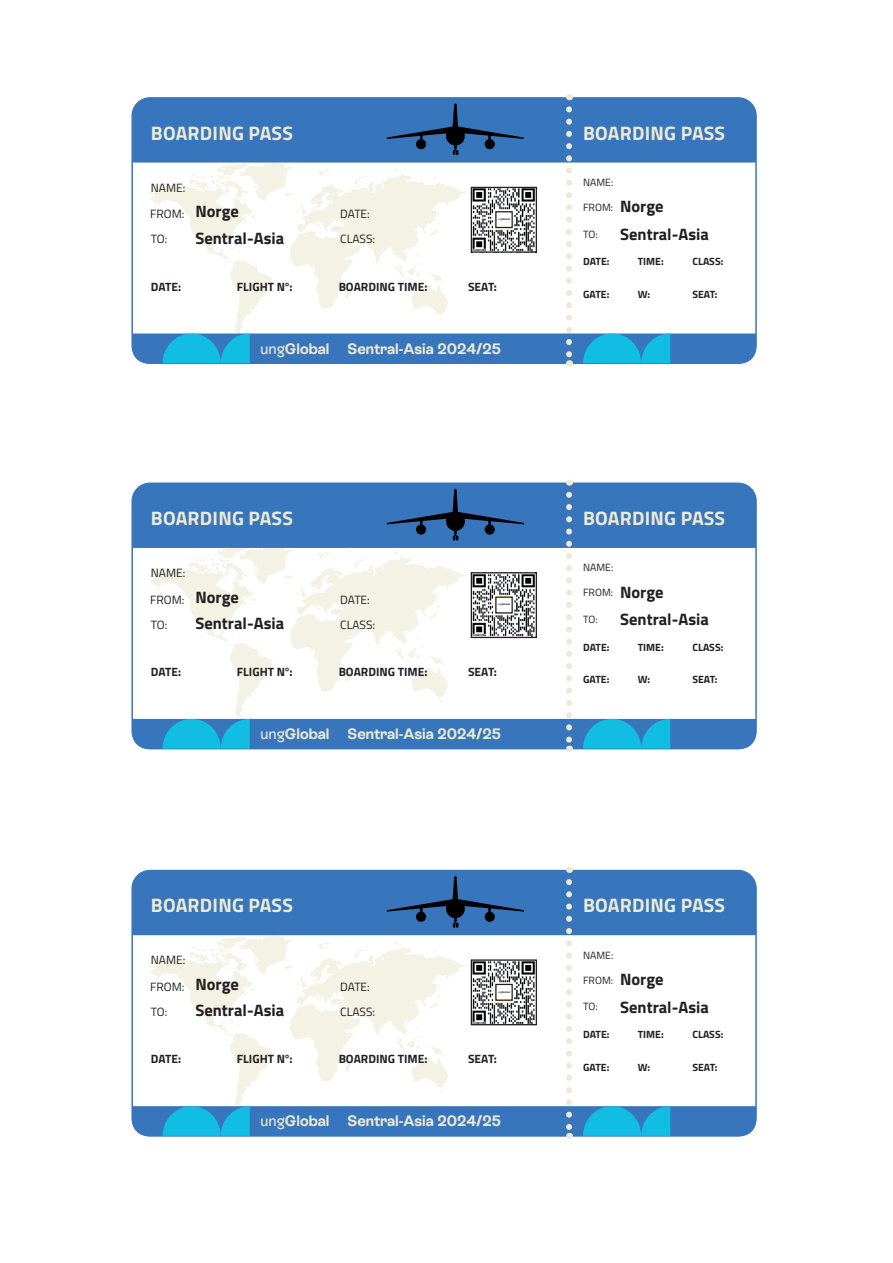
<style>
.page{position:relative;width:893px;height:1263px;background:#fff}
.page>*{position:absolute;margin:0;border:0;box-sizing:border-box;transform-origin:0 0}
.t1{font:700 19.5px "Titillium";letter-spacing:.01em;color:#ecead2}
.t2{font:700 16.5px "Titillium";color:#231f20}
.t3{font:700 15px "ES Rebond Grotesque";color:#ecead2}
.t4{font:700 12px "Titillium";color:#231f20}
.t5{font:12px "Titillium";color:#231f20}
.t6{font:700 10.5px "Titillium";color:#231f20}
.t7{font:10.5px "Titillium";color:#231f20}
.t8{font:700 2.55px "ES Rebond Grotesque";color:#231f20}
.s1{font-weight:500}
</style>
<div class="page">
<svg style="left:132px;top:94px;width:624px;height:272px"></svg>
<svg style="left:132px;top:480px;width:624px;height:272px"></svg>
<svg style="left:132px;top:867px;width:624px;height:272px"></svg>
<p class="t1" style="left:151px;top:118px;width:144px">BOARDING PASS</p>
<p class="t1" style="left:583px;top:118px;width:144px">BOARDING PASS</p>
<p class="t5" style="left:151px;top:179px;width:36px">NAME:</p>
<p class="t7" style="left:583px;top:175px;width:32px">NAME:</p>
<p class="t2" style="left:195px;top:199px;width:45px">Norge</p>
<p class="t2" style="left:620px;top:194px;width:45px">Norge</p>
<p class="t7" style="left:583px;top:200px;width:32px">FROM:</p>
<p class="t5" style="left:150px;top:205px;width:36px">FROM:</p>
<p class="t5" style="left:340px;top:205px;width:31px">DATE:</p>
<p class="t8" style="left:498px;top:217px;width:14px"><span class="s1">ung</span>Global</p>
<p class="t5" style="left:151px;top:230px;width:18px">TO:</p>
<p class="t4" style="left:151px;top:277px;width:32px">DATE:</p>
<p class="t2" style="left:195px;top:225px;width:90px">Sentral-Asia</p>
<p class="t2" style="left:620px;top:221px;width:90px">Sentral-Asia</p>
<p class="t7" style="left:583px;top:226px;width:16px">TO:</p>
<p class="t5" style="left:340px;top:230px;width:36px">CLASS:</p>
<p class="t4" style="left:237px;top:277px;width:57px">FLIGHT N°:</p>
<p class="t4" style="left:339px;top:277px;width:90px">BOARDING TIME:</p>
<p class="t4" style="left:468px;top:277px;width:30px">SEAT:</p>
<p class="t6" style="left:583px;top:254px;width:28px">DATE:</p>
<p class="t6" style="left:638px;top:254px;width:28px">TIME:</p>
<p class="t6" style="left:692px;top:254px;width:33px">CLASS:</p>
<p class="t6" style="left:583px;top:286px;width:28px">GATE:</p>
<p class="t6" style="left:638px;top:286px;width:14px">W:</p>
<p class="t6" style="left:692px;top:286px;width:27px">SEAT:</p>
<p class="t3" style="left:261px;top:338px;width:242px"><span class="s1">ung</span>Global Sentral-Asia 2024/25</p>
<p class="t1" style="left:151px;top:503px;width:144px">BOARDING PASS</p>
<p class="t1" style="left:583px;top:503px;width:144px">BOARDING PASS</p>
<p class="t5" style="left:151px;top:564px;width:36px">NAME:</p>
<p class="t7" style="left:583px;top:560px;width:32px">NAME:</p>
<p class="t2" style="left:195px;top:584px;width:45px">Norge</p>
<p class="t2" style="left:620px;top:579px;width:45px">Norge</p>
<p class="t7" style="left:583px;top:585px;width:32px">FROM:</p>
<p class="t5" style="left:150px;top:591px;width:36px">FROM:</p>
<p class="t5" style="left:340px;top:591px;width:31px">DATE:</p>
<p class="t8" style="left:498px;top:603px;width:14px"><span class="s1">ung</span>Global</p>
<p class="t5" style="left:151px;top:616px;width:18px">TO:</p>
<p class="t4" style="left:151px;top:663px;width:32px">DATE:</p>
<p class="t2" style="left:195px;top:610px;width:90px">Sentral-Asia</p>
<p class="t2" style="left:620px;top:607px;width:90px">Sentral-Asia</p>
<p class="t7" style="left:583px;top:612px;width:16px">TO:</p>
<p class="t5" style="left:340px;top:616px;width:36px">CLASS:</p>
<p class="t4" style="left:237px;top:663px;width:57px">FLIGHT N°:</p>
<p class="t4" style="left:339px;top:663px;width:90px">BOARDING TIME:</p>
<p class="t4" style="left:468px;top:663px;width:30px">SEAT:</p>
<p class="t6" style="left:583px;top:639px;width:28px">DATE:</p>
<p class="t6" style="left:638px;top:639px;width:28px">TIME:</p>
<p class="t6" style="left:692px;top:639px;width:33px">CLASS:</p>
<p class="t6" style="left:583px;top:672px;width:28px">GATE:</p>
<p class="t6" style="left:638px;top:672px;width:14px">W:</p>
<p class="t6" style="left:692px;top:672px;width:27px">SEAT:</p>
<p class="t3" style="left:261px;top:723px;width:242px"><span class="s1">ung</span>Global Sentral-Asia 2024/25</p>
<p class="t1" style="left:151px;top:890px;width:144px">BOARDING PASS</p>
<p class="t1" style="left:583px;top:890px;width:144px">BOARDING PASS</p>
<p class="t5" style="left:151px;top:951px;width:36px">NAME:</p>
<p class="t7" style="left:583px;top:947px;width:32px">NAME:</p>
<p class="t2" style="left:195px;top:972px;width:45px">Norge</p>
<p class="t2" style="left:620px;top:966px;width:45px">Norge</p>
<p class="t7" style="left:583px;top:972px;width:32px">FROM:</p>
<p class="t5" style="left:150px;top:978px;width:36px">FROM:</p>
<p class="t5" style="left:340px;top:978px;width:31px">DATE:</p>
<p class="t8" style="left:498px;top:990px;width:14px"><span class="s1">ung</span>Global</p>
<p class="t5" style="left:151px;top:1003px;width:18px">TO:</p>
<p class="t4" style="left:151px;top:1050px;width:32px">DATE:</p>
<p class="t2" style="left:195px;top:998px;width:90px">Sentral-Asia</p>
<p class="t2" style="left:620px;top:994px;width:90px">Sentral-Asia</p>
<p class="t7" style="left:583px;top:999px;width:16px">TO:</p>
<p class="t5" style="left:340px;top:1003px;width:36px">CLASS:</p>
<p class="t4" style="left:237px;top:1050px;width:57px">FLIGHT N°:</p>
<p class="t4" style="left:339px;top:1050px;width:90px">BOARDING TIME:</p>
<p class="t4" style="left:468px;top:1050px;width:30px">SEAT:</p>
<p class="t6" style="left:583px;top:1026px;width:28px">DATE:</p>
<p class="t6" style="left:638px;top:1026px;width:28px">TIME:</p>
<p class="t6" style="left:692px;top:1026px;width:33px">CLASS:</p>
<p class="t6" style="left:583px;top:1059px;width:28px">GATE:</p>
<p class="t6" style="left:638px;top:1059px;width:14px">W:</p>
<p class="t6" style="left:692px;top:1059px;width:27px">SEAT:</p>
<p class="t3" style="left:261px;top:1111px;width:242px"><span class="s1">ung</span>Global Sentral-Asia 2024/25</p>
</div>
